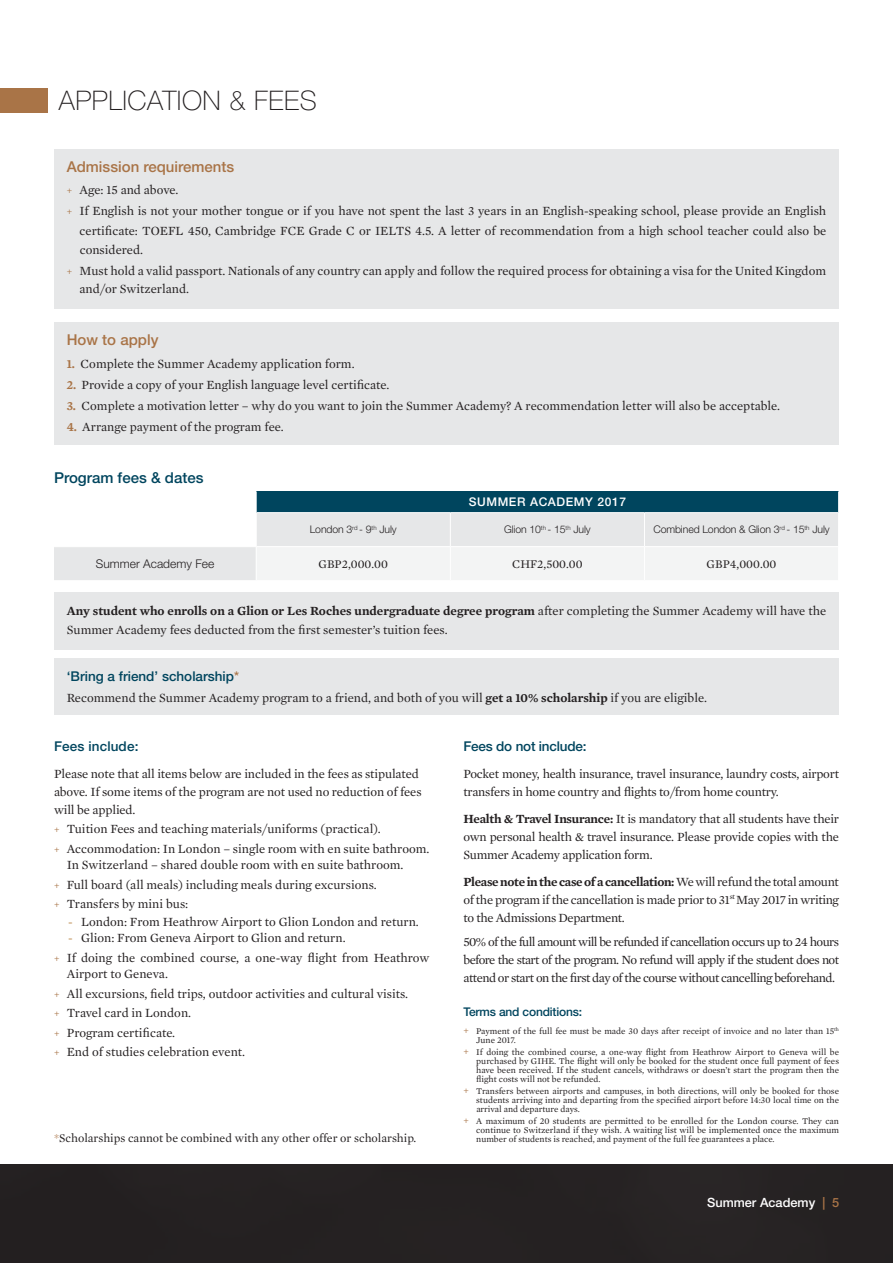
<style>
.page{position:relative;width:893px;height:1263px;background:#fff}
.page>*{position:absolute;margin:0;border:0;box-sizing:border-box;transform-origin:0 0}
.t1{font:100 27px "Helvetica Neue LT Pro";letter-spacing:.02em;color:#231f20}
.t2{font:500 15px "Helvetica Neue LT Pro";color:#a97447}
.t3{font:500 15px "Helvetica Neue LT Pro";color:#00455e}
.t4{font:500 13.5px "Helvetica Neue LT Pro";color:#00455e}
.t5{font:12.75px/19.5px "Mercury Text G1 Roman";color:#231f20}
.t6{font:12.75px/18px "Mercury Text G1 Roman";letter-spacing:-.02em;color:#231f20}
.t7{font:600 12.75px "Mercury Text G4";color:#231f20}
.t8{font:12.75px/18px "Mercury Text G1 Roman";letter-spacing:-.025em;color:#231f20}
.t9{font:600 12.75px "Mercury Text G4";letter-spacing:-.025em;color:#231f20}
.t10{font:500 12.75px "Helvetica Neue LT Pro";color:#fff}
.t11{font:12px "Mercury Text G1 Roman";color:#231f20}
.t12{font:500 12px "Helvetica Neue LT Pro";letter-spacing:-.015em;color:#00455e}
.t13{font:500 12px "Helvetica Neue LT Pro";letter-spacing:.05em;color:#fff}
.t14{font:300 12px "Helvetica Neue LT Pro";color:#231f20}
.t15{font:300 10.5px "Helvetica Neue LT Pro";letter-spacing:-.01em;color:#231f20}
.t16{font:9px/9px "Mercury Text G1 Roman";color:#231f20;text-align:justify}
.s1{font-size:10.5px;color:#a97447}
.s2{font-family:"Mercury Text G4";font-weight:600;color:#a97447}
.s3{font-family:"Mercury Text G1 Roman";font-weight:400}
.s4{color:#a97447}
.s5{font-family:"Mercury Text G4";font-weight:600}
.s6{color:#ba8748}
</style>
<div class="page">
<div style="left:0;top:88px;width:48px;height:25px;background:#a97447"></div>
<div style="left:54px;top:149px;width:785px;height:159px;background:#e6e7e8"></div>
<div style="left:54px;top:322px;width:785px;height:122px;background:#e6e7e8"></div>
<div style="left:256px;top:491px;width:583px;height:22px;background:#00455e"></div>
<svg style="left:54px;top:513px;width:784px;height:67px;fill:#e6e7e8"></svg>
<div style="left:257px;top:547px;width:581px;height:33px;background:#f3f4f4"></div>
<svg style="left:256px;top:491px;width:1px;height:21px"></svg>
<svg style="left:838px;top:491px;width:1px;height:21px"></svg>
<hr style="left:256px;top:512px;width:194px;height:1px;background:#fff">
<hr style="left:256px;top:513px;width:1px;height:33px;background:#fff">
<hr style="left:450px;top:512px;width:194px;height:1px;background:#fff">
<hr style="left:450px;top:513px;width:1px;height:33px;background:#fff">
<hr style="left:644px;top:512px;width:195px;height:1px;background:#fff">
<hr style="left:644px;top:513px;width:1px;height:33px;background:#fff">
<hr style="left:54px;top:546px;width:202px;height:1px;background:#fff">
<hr style="left:256px;top:546px;width:194px;height:1px;background:#fff">
<hr style="left:256px;top:547px;width:1px;height:33px;background:#fff">
<hr style="left:450px;top:546px;width:194px;height:1px;background:#fff">
<hr style="left:450px;top:547px;width:1px;height:33px;background:#fff">
<hr style="left:644px;top:546px;width:195px;height:1px;background:#fff">
<hr style="left:644px;top:547px;width:1px;height:33px;background:#fff">
<div style="left:54px;top:658px;width:785px;height:56px;background:#e6e7e8"></div>
<div style="left:54px;top:592px;width:785px;height:57px;background:#e6e7e8"></div>
<hr style="left:892px;top:0;width:1px;height:1263px;background:#0a0204">
<div style="left:0;top:1164px;width:893px;height:99px;background:#252122"></div>
<h1 class="t1" style="left:59px;top:85px;width:259px">APPLICATION &amp; FEES</h1>
<p class="t2" style="left:67px;top:158px;width:169px">Admission requirements</p>
<p class="t5" style="left:67px;top:180px;width:761px;line-height:21px"><span class="s1">+</span> Age: 15 and above.<br><span class="s1">+</span> If English is not your mother tongue or if you have not spent the last 3 years in an English-speaking school, please provide an English</p>
<p class="t5" style="left:80px;top:221px;width:748px">certificate: TOEFL 450, Cambridge FCE Grade C or IELTS 4.5. A letter of recommendation from a high school teacher could also be considered.</p>
<p class="t5" style="left:79px;top:262px;width:748px;line-height:18px;text-indent:-13px"><span class="s1">+</span> Must hold a valid passport. Nationals of any country can apply and follow the required process for obtaining a visa for the United Kingdom and/or Switzerland.</p>
<p class="t2" style="left:67px;top:331px;width:93px">How to apply</p>
<p class="t5" style="left:67px;top:354px;width:289px"><span class="s2">1.</span> Complete the Summer Academy application form.</p>
<p class="t5" style="left:67px;top:375px;width:324px"><span class="s2">2.</span> Provide a copy of your English language level certificate.</p>
<p class="t5" style="left:67px;top:396px;width:715px"><span class="s2">3.</span> Complete a motivation letter – why do you want to join the Summer Academy? A recommendation letter will also be acceptable.</p>
<p class="t5" style="left:67px;top:417px;width:218px"><span class="s2">4.</span> Arrange payment of the program fee.</p>
<p class="t3" style="left:54px;top:469px;width:151px">Program fees &amp; dates</p>
<p class="t13" style="left:469px;top:495px;width:159px">Summer academy 2017</p>
<p class="t15" style="left:310px;top:523px;width:88px">London 3<sup>rd</sup> - 9<sup>th</sup> July</p>
<p class="t15" style="left:504px;top:523px;width:88px">Glion 10<sup>th</sup> - 15<sup>th</sup> July</p>
<p class="t15" style="left:653px;top:523px;width:178px">Combined London &amp; Glion 3<sup>rd</sup> - 15<sup>th</sup> July</p>
<p class="t14" style="left:96px;top:556px;width:120px">Summer Academy Fee</p>
<p class="t11" style="left:319px;top:557px;width:71px">GBP2,000.00</p>
<p class="t11" style="left:512px;top:557px;width:72px">CHF2,500.00</p>
<p class="t11" style="left:707px;top:557px;width:71px">GBP4,000.00</p>
<p class="t7" style="left:67px;top:603px;width:761px">Any student who enrolls on a Glion or Les Roches undergraduate degree program <span class="s3">after completing the Summer Academy will have the</span></p>
<p class="t5" style="left:67px;top:620px;width:382px">Summer Academy fees deducted from the first semester’s tuition fees.</p>
<p class="t4" style="left:67px;top:668px;width:174px">‘Bring a friend’ scholarship<span class="s4">*</span></p>
<p class="t5" style="left:67px;top:688px;width:642px">Recommend the Summer Academy program to a friend, and both of you will <span class="s5">get a 10% scholarship</span> if you are eligible.</p>
<p class="t4" style="left:54px;top:738px;width:86px">Fees include:</p>
<p class="t5" style="left:54px;top:764px;width:369px;line-height:18px">Please note that all items below are included in the fees as stipulated above. If some items of the program are not used no reduction of fees will be applied.</p>
<p class="t5" style="left:54px;top:819px;width:377px"><span class="s1">+</span> Tuition Fees and teaching materials/uniforms (practical).<br><span class="s1">+</span> Accommodation: In London – single room with en suite bathroom.</p>
<p class="t5" style="left:54px;top:855px;width:351px;text-indent:13px">In Switzerland – shared double room with en suite bathroom. <span class="s1">+</span> Full board (all meals) including meals during excursions.<br><span class="s1">+</span> Transfers by mini bus:</p>
<p class="t5" style="left:68px;top:912px;width:352px"><span class="s6">-</span> London: From Heathrow Airport to Glion London and return.</p>
<p class="t5" style="left:54px;top:928px;width:377px;text-indent:14px"><span class="s6">-</span> Glion: From Geneva Airport to Glion and return.<br><span class="s1">+</span> If doing the combined course, a one-way flight from Heathrow</p>
<p class="t5" style="left:54px;top:964px;width:356px;text-indent:13px">Airport to Geneva.<br><span class="s1">+</span> All excursions, field trips, outdoor activities and cultural visits. <span class="s1">+</span> Travel card in London.<br><span class="s1">+</span> Program certificate.<br><span class="s1">+</span> End of studies celebration event.</p>
<p class="t11" style="left:54px;top:1130px;width:364px"><span class="s4">*</span>Scholarships cannot be combined with any other offer or scholarship.</p>
<p class="t4" style="left:463px;top:738px;width:124px">Fees do not include:</p>
<p class="t6" style="left:463px;top:764px;width:377px">Pocket money, health insurance, travel insurance, laundry costs, airport transfers in home country and flights to/from home country.</p>
<p class="t5" style="left:463px;top:809px;width:377px;line-height:18px;text-align:justify"><span class="s5">Health &amp; Travel Insurance:</span> It is mandatory that all students have their own personal health &amp; travel insurance. Please provide copies with the Summer Academy application form.</p>
<p class="t9" style="left:463px;top:873px;width:377px">Please note in the case of a cancellation:<span class="s3">Wewill refundthe total amount</span></p>
<p class="t8" style="left:463px;top:890px;width:377px">of the program if the cancellation is made prior to 31<sup>st</sup> May 2017 in writing to the Admissions Department.</p>
<p class="t5" style="left:463px;top:932px;width:377px;line-height:18px;text-align:justify">50% of the full amount will be refunded if cancellation occurs up to 24 hours before the start of the program. No refund will apply if the student does not attend or start on the first day of the course without cancelling beforehand.</p>
<p class="t12" style="left:463px;top:1005px;width:120px">Terms and conditions:</p>
<p class="t16" style="left:476px;top:1026px;width:364px;text-indent:-13px"><span class="s1">+</span> Payment of the full fee must be made 30 days after receipt of invoice and no later than 15<sup>th<br></sup>June 2017.</p>
<p class="t16" style="left:476px;top:1047px;width:364px;text-indent:-13px"><span class="s1">+</span> If doing the combined course, a one-way flight from Heathrow Airport to Geneva will be purchased by GIHE. The flight will only be booked for the student once full payment of fees have been received. If the student cancels, withdraws or doesn’t start the program then the flight costs will not be refunded.</p>
<p class="t16" style="left:476px;top:1086px;width:364px;text-indent:-13px"><span class="s1">+</span> Transfers between airports and campuses, in both directions, will only be booked for those students arriving into and departing from the specified airport before 14:30 local time on the arrival and departure days.</p>
<p class="t16" style="left:476px;top:1116px;width:364px;text-indent:-13px"><span class="s1">+</span> A maximum of 20 students are permitted to be enrolled for the London course. They can continue to Switzerland if they wish. A waiting list will be implemented once the maximum number of students is reached, and payment of the full fee guarantees a place.</p>
<p class="t10" style="left:707px;top:1195px;width:134px">Summer Academy <span class="s4">| 5</span></p>
</div>
